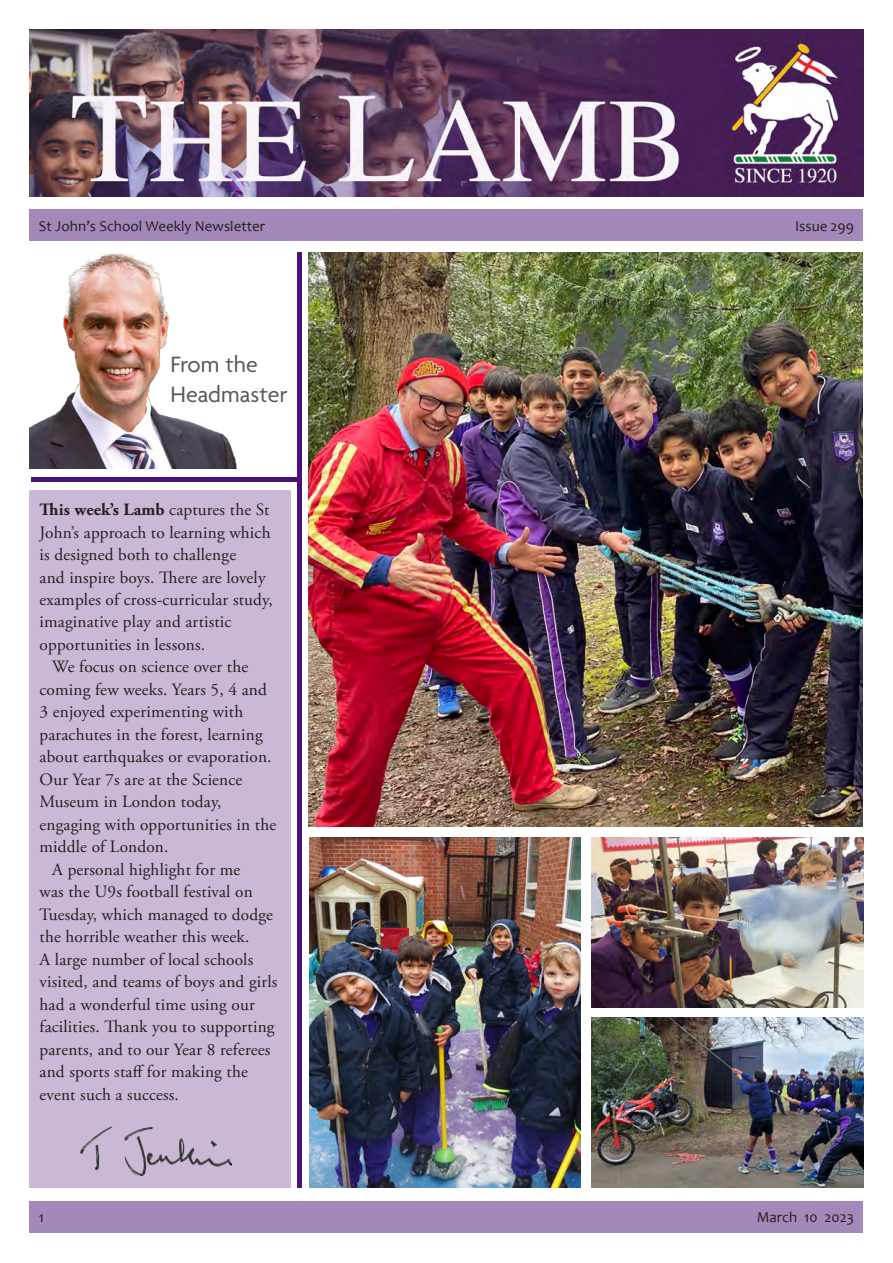
<style>
.page{position:relative;width:893px;height:1263px;background:#fff}
.page>*{position:absolute;margin:0;border:0;box-sizing:border-box;transform-origin:0 0}
.t1{font:24px/29.8px "Agenda";letter-spacing:.005em;color:#57585a}
.t2{font:17.25px/22.5px "Adobe Garamond Pro";letter-spacing:.01em;color:#231f20}
.t3{font:15px "Candara";color:#231f20}
.s1{font-weight:700}
</style>
<div class="page">
<div style="left:30px;top:1201px;width:833px;height:32px;background:#a488ba"></div>
<div style="left:30px;top:209px;width:833px;height:32px;background:#a488ba"></div>
<img style="left:30px;top:30px;width:833px;height:166px">
<div style="left:29px;top:490px;width:262px;height:698px;background:#c9b8d6"></div>
<img style="left:308px;top:252px;width:554px;height:574px">
<img style="left:80px;top:1127px;width:152px;height:48px">
<img style="left:29px;top:253px;width:208px;height:216px">
<div style="left:31px;top:477px;width:268px;height:5px;background:#4a1276"></div>
<hr style="left:297px;top:252px;width:4px;height:936px;background:#4a1276">
<img style="left:309px;top:837px;width:272px;height:351px">
<img style="left:591px;top:837px;width:272px;height:170px">
<img style="left:591px;top:1018px;width:272px;height:170px">
<p class="t3" style="left:39px;top:217px;width:228px">St John’s School Weekly Newsletter</p>
<p class="t3" style="left:795px;top:217px;width:60px">Issue 299</p>
<p class="t1" style="left:170px;top:350px;width:118px">From the<br>Headmaster</p>
<p class="t2" style="left:40px;top:499px;width:235px"><span class="s1">This week’s Lamb</span> captures the St<br>John’s approach to learning which is designed both to challenge<br>and inspire boys. There are lovely examples of cross-curricular study, imaginative play and artistic opportunities in lessons.</p>
<p class="t2" style="left:40px;top:656px;width:238px;text-indent:13px">We focus on science over the coming few weeks. Years 5, 4 and<br>3 enjoyed experimenting with parachutes in the forest, learning about earthquakes or evaporation.<br>Our Year 7s are at the Science<br>Museum in London today, engaging with opportunities in the middle of London.</p>
<p class="t2" style="left:40px;top:859px;width:239px;text-indent:13px">A personal highlight for me<br>was the U9s football festival on<br>Tuesday, which managed to dodge the horrible weather this week.<br>A large number of local schools visited, and teams of boys and girls had a wonderful time using our facilities. Thank you to supporting parents, and to our Year 8 referees and sports staff for making the event such a success.</p>
<p class="t3" style="left:39px;top:1207px;width:7px">1</p>
<p class="t3" style="left:757px;top:1207px;width:99px">March 10 2023</p>
</div>
